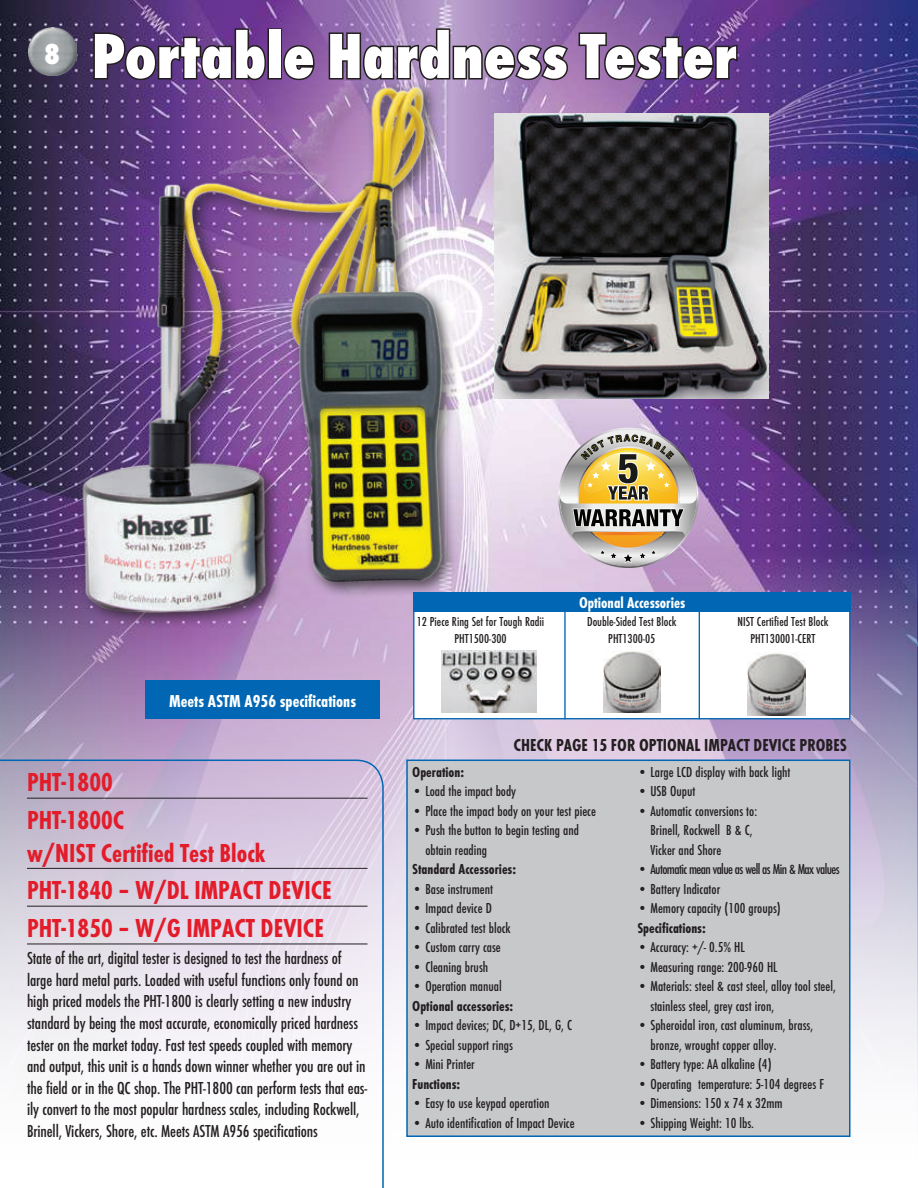
<style>
.page{position:relative;width:918px;height:1188px;background:#fff}
.page>*{position:absolute;margin:0;border:0;box-sizing:border-box;transform-origin:0 0}
.t1{font:800 66px "Function Cond LH";color:#fff}
.t2{font:800 30px "Function Cond LH";color:#fff}
.t3{font:700 27px/37.8px "Function Cond";color:#e31c2a}
.t4{font:18px/21.6px "Function Cond";letter-spacing:-.005em;color:#231f20}
.t5{font:700 18px "Function Cond";color:#231f20}
.t6{font:700 18px "Function Cond";color:#fff}
.t7{font:700 16.2px "Function Cond";color:#fff}
.t8{font:15px/19.5px "Function Cond";color:#231f20}
.t9{font:700 15px "Function Cond";color:#231f20}
.t10{font:15px "Function Cond";letter-spacing:-.04em;color:#231f20}
.t11{font:13.5px/17.5px "Function Cond";color:#231f20;text-align:center}
</style>
<div class="page">
<img style="left:0;top:0;width:917px;height:1060px">
<img style="left:28px;top:27px;width:48px;height:49px">
<svg style="left:0;top:760px;width:384px;height:428px"></svg>
<div style="left:407px;top:760px;width:443px;height:376px;background:#c7c8ca"></div>
<div style="left:406px;top:760px;width:445px;height:377px;border:2px solid #0166b3"></div>
<div style="left:145px;top:680px;width:235px;height:39px;background:#0166b3"></div>
<svg style="left:92px;top:0;width:175px;height:77px;background:#583676"></svg>
<div style="left:267px;top:28px;width:15px;height:52px;border:3px solid #231f20"></div>
<svg style="left:282px;top:44px;width:34px;height:33px"></svg>
<svg style="left:327px;top:0;width:243px;height:82px;background:#8e72a0"></svg>
<svg style="left:577px;top:31px;width:163px;height:51px;background:#66467c"></svg>
<div style="left:77px;top:77px;width:388px;height:551px;background:#231f20;opacity:.75"></div>
<img style="left:78px;top:81px;width:372px;height:544px">
<div style="left:413px;top:592px;width:438px;height:127px;background:#fff;border:1px solid #0166b3"></div>
<div style="left:413px;top:592px;width:438px;height:20px;background:#0166b3"></div>
<hr style="left:564px;top:612px;width:2px;height:107px;background:#0166b3">
<hr style="left:699px;top:612px;width:1px;height:107px;background:#0166b3">
<img style="left:441px;top:650px;width:95px;height:62px">
<img style="left:603px;top:650px;width:58px;height:62px">
<img style="left:748px;top:653px;width:57px;height:62px">
<img style="left:495px;top:114px;width:273px;height:285px">
<svg style="left:558px;top:428px;width:141px;height:140px;background:#baa996"></svg>
<h2 class="t2" style="left:44px;top:37px;width:17px">8</h2>
<h1 class="t1" style="left:92px;top:19px;width:646px">Portable Hardness Tester</h1>
<p class="t6" style="left:169px;top:690px;width:188px">Meets ASTM A956 specifications</p>
<p class="t7" style="left:579px;top:593px;width:108px">Optional Accessories</p>
<p class="t11" style="left:417px;top:613px;width:129px">12 Piece Ring Set for Tough Radii<br>PHT1500-300</p>
<p class="t11" style="left:587px;top:613px;width:91px">Double-Sided Test Block<br>PHT1300-05</p>
<p class="t11" style="left:738px;top:613px;width:92px">NIST Certified Test Block<br>PHT130001-CERT</p>
<p class="t5" style="left:513px;top:735px;width:335px">CHECK PAGE 15 FOR OPTIONAL IMPACT DEVICE PROBES</p>
<h3 class="t3" style="left:27px;top:764px;width:99px">PHT-1800<br>PHT-1800C</h3>
<h3 class="t3" style="left:27px;top:834px;width:306px">w/NIST Certified Test Block<br>PHT-1840 – W/DL IMPACT DEVICE<br>PHT-1850 – W/G IMPACT DEVICE</h3>
<p class="t4" style="left:27px;top:948px;width:342px">State of the art, digital tester is designed to test the hardness of large hard metal parts. Loaded with useful functions only found on high priced models the PHT-1800 is clearly setting a new industry standard by being the most accurate, economically priced hardness tester on the market today. Fast test speeds coupled with memory and output, this unit is a hands down winner whether you are out in the field or in the QC shop. The PHT-1800 can perform tests that eas&shy;ily convert to the most popular hardness scales, including Rockwell, Brinell, Vickers, Shore, etc. Meets ASTM A956 specifications</p>
<p class="t9" style="left:412px;top:763px;width:53px">Operation:</p>
<p class="t8" style="left:412px;top:782px;width:105px">• Load the impact body</p>
<p class="t8" style="left:412px;top:801px;width:185px">• Place the impact body on your test piece</p>
<p class="t8" style="left:425px;top:821px;width:155px;text-indent:-13px">• Push the button to begin testing and obtain reading</p>
<p class="t9" style="left:412px;top:861px;width:105px">Standard Accessories:</p>
<p class="t8" style="left:412px;top:879px;width:82px">• Base instrument</p>
<p class="t8" style="left:412px;top:899px;width:81px">• Impact device D</p>
<p class="t8" style="left:412px;top:918px;width:100px">• Calibrated test block</p>
<p class="t8" style="left:412px;top:938px;width:90px">• Custom carry case</p>
<p class="t8" style="left:412px;top:957px;width:78px">• Cleaning brush</p>
<p class="t8" style="left:412px;top:977px;width:91px">• Operation manual</p>
<p class="t9" style="left:412px;top:997px;width:103px">Optional accessories:</p>
<p class="t8" style="left:412px;top:1016px;width:161px">• Impact devices; DC, D+15, DL, G, C</p>
<p class="t8" style="left:412px;top:1035px;width:102px">• Special support rings</p>
<p class="t8" style="left:412px;top:1055px;width:64px">• Mini Printer</p>
<p class="t9" style="left:412px;top:1075px;width:50px">Functions:</p>
<p class="t8" style="left:412px;top:1094px;width:139px">• Easy to use keypad operation</p>
<p class="t8" style="left:412px;top:1113px;width:164px">• Auto identification of Impact Device</p>
<p class="t8" style="left:637px;top:762px;width:155px">• Large LCD display with back light</p>
<p class="t8" style="left:637px;top:782px;width:60px">• USB Ouput</p>
<p class="t8" style="left:650px;top:801px;width:108px;text-indent:-13px">• Automatic conversions to:<br>Brinell, Rockwell B &amp; C,<br>Vicker and Shore</p>
<p class="t10" style="left:637px;top:861px;width:204px">• Automatic mean value as well as Min &amp; Max values</p>
<p class="t8" style="left:637px;top:879px;width:84px">• Battery Indicator</p>
<p class="t8" style="left:637px;top:899px;width:145px">• Memory capacity (100 groups)</p>
<p class="t9" style="left:637px;top:919px;width:70px">Specifications:</p>
<p class="t8" style="left:637px;top:938px;width:109px">• Accuracy: +/- 0.5% HL</p>
<p class="t8" style="left:637px;top:957px;width:142px">• Measuring range: 200-960 HL</p>
<p class="t8" style="left:650px;top:977px;width:187px;text-indent:-13px">• Materials: steel &amp; cast steel, alloy tool steel, stainless steel, grey cast iron,</p>
<p class="t8" style="left:650px;top:1016px;width:164px;text-indent:-13px">• Spheroidal iron, cast aluminum, brass, bronze, wrought copper alloy.</p>
<p class="t8" style="left:637px;top:1055px;width:136px">• Battery type: AA alkaline (4)</p>
<p class="t8" style="left:637px;top:1074px;width:188px">• Operating temperature: 5-104 degrees F</p>
<p class="t8" style="left:637px;top:1094px;width:147px">• Dimensions: 150 x 74 x 32mm</p>
<p class="t8" style="left:637px;top:1113px;width:118px">• Shipping Weight: 10 lbs.</p>
</div>
